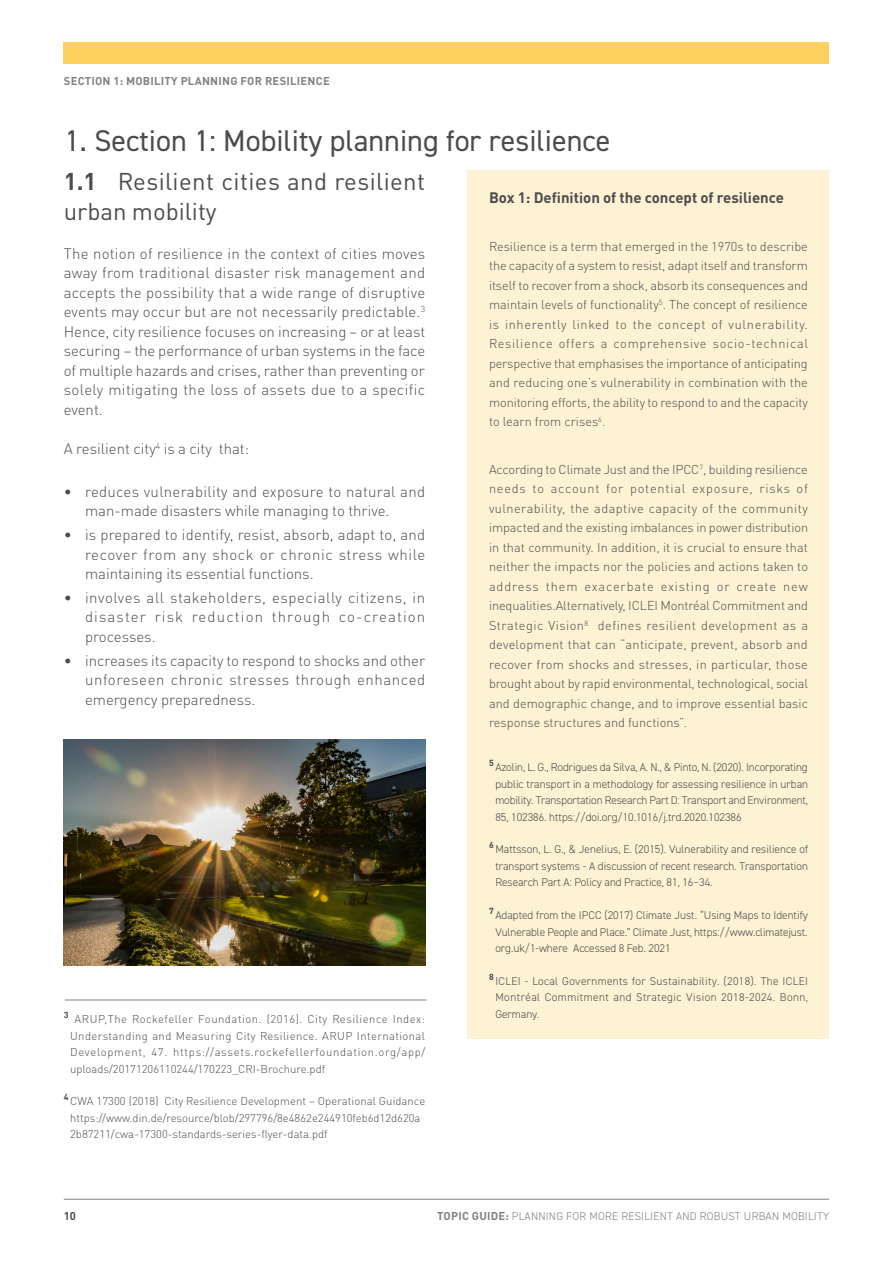
<style>
.page{position:relative;width:893px;height:1263px;background:#fff}
.page>*{position:absolute;margin:0;border:0;box-sizing:border-box;transform-origin:0 0}
.Level_1_headline{font:30px "DIN2014";color:#4b4c4d}
.regular_text{font:24px/30px "DIN Pro";letter-spacing:.015em;color:#4b4c4d}
.regular_text-2{font:300 15px/19.5px "DIN Pro";letter-spacing:.02em;color:#4b4c4d;text-align:justify}
.regular_text-3{font:300 15px/19.5px "DIN Pro";color:#4b4c4d}
.regular_text-4{font:700 15px "DIN Pro";color:#4b4c4d}
.Level_2_headline{font:300 15px "DIN Pro";color:#4b4c4d}
.regular_text-5{font:300 12.75px/19.5px "DIN Pro";color:#4b4c4d;text-align:justify}
.Footnote_regular{font:300 11.25px/16.5px "DIN2014";color:#4b4c4d;text-align:justify}
.Footnote_regular-2{font:300 11.25px/16.5px "DIN Pro";color:#4b4c4d;text-align:justify}
.t1{font:300 11.25px "DIN2014";letter-spacing:.02em;color:#808285}
.t2{font:700 11.25px "DIN Pro";letter-spacing:.02em;color:#808285}
.t3{font:700 11.25px "DIN Pro";color:#4b4c4d}
.s1{font-weight:700}
.s2{font-family:"DIN Pro";font-weight:700}
</style>
<div class="page">
<hr style="left:64px;top:1199px;width:765px;height:1px;background:#808285">
<div style="left:64px;top:43px;width:765px;height:21px;background:#fed060"></div>
<div style="left:468px;top:171px;width:361px;height:868px;background:#fef2d4"></div>
<hr style="left:65px;top:1000px;width:361px;height:1px;background:#808285">
<img style="left:64px;top:740px;width:361px;height:226px">
<p class="t2" style="left:64px;top:72px;width:267px">SECTION 1: MOBILITY PLANNING FOR RESILIENCE</p>
<p class="Level_1_headline" style="left:65px;top:122px;width:547px">1. Section 1: Mobility planning for resilience</p>
<p class="regular_text" style="left:64px;top:163px;width:363px"><span class="s1">1.1</span> Resilient cities and resilient urban mobility</p>
<p class="regular_text-2" style="left:64px;top:242px;width:363px">The notion of resilience in the context of cities moves away from traditional disaster risk management and accepts the possibility that a wide range of disruptive events may occur but are not necessarily predictable.<sup>3<br></sup>Hence, city resilience focuses on increasing – or at least securing – the performance of urban systems in the face of multiple hazards and crises, rather than preventing or solely mitigating the loss of assets due to a specific event.</p>
<p class="Level_2_headline" style="left:64px;top:436px;width:187px">A resilient city<sup>4</sup> is a city that:</p>
<p class="regular_text-3" style="left:85px;top:480px;width:342px;text-indent:-21px">• reduces vulnerability and exposure to natural and man-made disasters while managing to thrive.</p>
<p class="regular_text-2" style="left:85px;top:524px;width:342px;text-indent:-21px">• is prepared to identify, resist, absorb, adapt to, and recover from any shock or chronic stress while maintaining its essential functions.</p>
<p class="regular_text-2" style="left:85px;top:586px;width:342px;text-indent:-21px">• involves all stakeholders, especially citizens, in disaster risk reduction through co-creation processes.</p>
<p class="regular_text-2" style="left:85px;top:649px;width:342px;text-indent:-21px">• increases its capacity to respond to shocks and other unforeseen chronic stresses through enhanced emergency preparedness.</p>
<p class="regular_text-4" style="left:489px;top:185px;width:297px">Box 1: Definition of the concept of resilience</p>
<p class="regular_text-5" style="left:489px;top:235px;width:321px">Resilience is a term that emerged in the 1970s to describe the capacity of a system to resist, adapt itself and transform itself to recover from a shock, absorb its consequences and maintain levels of functionality<sup>5</sup>. The concept of resilience is inherently linked to the concept of vulnerability.<br>Resilience offers a comprehensive socio-technical perspective that emphasises the importance of anticipating and reducing one’s vulnerability in combination with the monitoring efforts, the ability to respond to and the capacity to learn from crises<sup>6</sup>.</p>
<p class="regular_text-5" style="left:489px;top:458px;width:321px">According to Climate Just and the IPCC<sup>7</sup>, building resilience needs to account for potential exposure, risks of vulnerability, the adaptive capacity of the community impacted and the existing imbalances in power distribution in that community. In addition, it is crucial to ensure that neither the impacts nor the policies and actions taken to address them exacerbate existing or create new inequalities.Alternatively, ICLEI Montréal Commitment and Strategic Vision<sup>8</sup> defines resilient development as a development that can “anticipate, prevent, absorb and recover from shocks and stresses, in particular, those brought about by rapid environmental, technological, social and demographic change, and to improve essential basic response structures and functions”.</p>
<p class="Footnote_regular" style="left:495px;top:759px;width:314px;text-indent:-6px"><sup>5</sup> Azolin, L. G., Rodrigues da Silva, A. N., &amp; Pinto, N. (2020). Incorporating public transport in a methodology for assessing resilience in urban mobility. Transportation Research Part D: Transport and Environment, 85, 102386. https://doi.org/10.1016/j.trd.2020.102386</p>
<p class="Footnote_regular" style="left:495px;top:841px;width:314px;text-indent:-6px"><sup>6</sup> Mattsson, L. G., &amp; Jenelius, E. (2015). Vulnerability and resilience of transport systems - A discussion of recent research. Transportation Research Part A: Policy and Practice, 81, 16–34.</p>
<p class="Footnote_regular" style="left:495px;top:907px;width:314px;text-indent:-6px"><sup>7</sup> Adapted from the IPCC (2017) Climate Just. “Using Maps to Identify Vulnerable People and Place.” Climate Just, https://www.climatejust. org.uk/1-where Accessed 8 Feb. 2021</p>
<p class="Footnote_regular" style="left:495px;top:973px;width:314px;text-indent:-6px"><sup>8</sup> ICLEI - Local Governments for Sustainability. (2018). The ICLEI Montréal Commitment and Strategic Vision 2018-2024. Bonn, Germany.</p>
<p class="Footnote_regular-2" style="left:70px;top:1010px;width:357px;text-indent:-6px"><sup>3</sup> ARUP,The Rockefeller Foundation. (2016). City Resilience Index:<br>Understanding and Measuring City Resilience. ARUP International Development, 47. https://assets.rockefellerfoundation.org/app/ uploads/20171206110244/170223_CRI-Brochure.pdf</p>
<p class="Footnote_regular-2" style="left:70px;top:1092px;width:357px;text-align:left;text-indent:-6px"><sup>4</sup> CWA 17300 (2018) City Resilience Development – Operational Guidance https://www.din.de/resource/blob/297796/8e4862e244910feb6d12d620a<br>2b87211/cwa-17300-standards-series-flyer-data.pdf</p>
<p class="t3" style="left:64px;top:1207px;width:14px">10</p>
<p class="t1" style="left:437px;top:1210px;width:393px"><span class="s2">TOPIC GUIDE:</span> PLANNING FOR MORE RESILIENT AND ROBUST URBAN MOBILITY</p>
</div>
